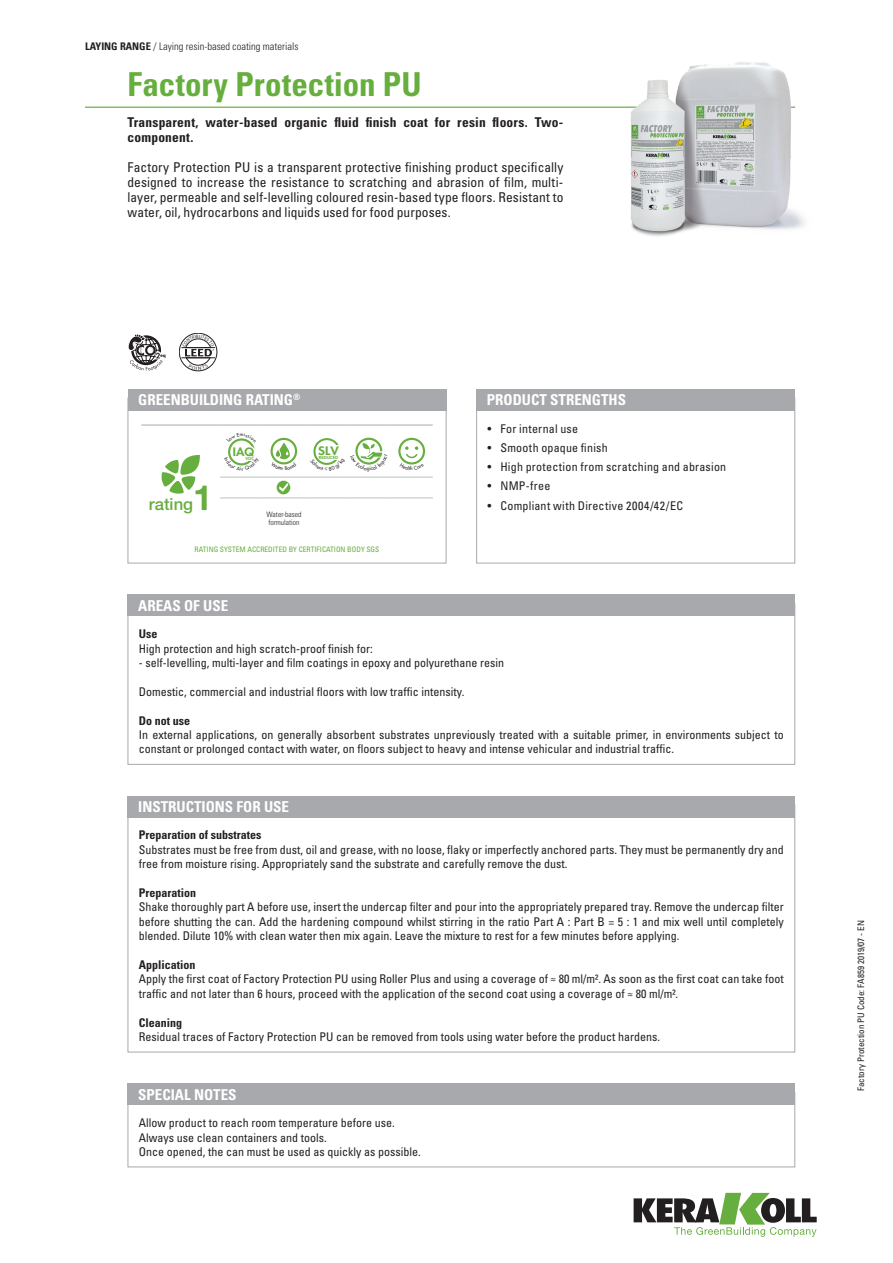
<style>
.page{position:relative;width:893px;height:1263px;background:#fff}
.page>*{position:absolute;margin:0;border:0;box-sizing:border-box;transform-origin:0 0}
.notag_nome_prod_-_2{font:700 condensed 33px "Univers LT Std";letter-spacing:.005em;color:#66ae3d}
.t1{font:500 16.65px "Helvetica Neue LT Std";color:#66ae3d}
.titolo_box{font:700 condensed 15px "Univers LT Std";color:#fff}
.descr_prod_2_-_2011{font:condensed 13.5px/15px "Univers LT Std";letter-spacing:.005em;color:#231f20;text-align:justify}
.descr_prod_1_-_2011o{font:700 condensed 13.5px/15px "Univers LT Std";letter-spacing:.015em;color:#231f20}
.eco_resa{font:condensed 12px/14.4px "Univers LT Std";color:#231f20}
.eco_resa-2{font:condensed 12px "Univers LT Std";letter-spacing:.02em;color:#231f20}
.eco_resa-3{font:700 condensed 12px "Univers LT Std";color:#231f20}
.eco_resa-4{font:condensed 12px "Univers LT Std";letter-spacing:.03em;color:#231f20}
.eco_bold_interno_box{font:700 condensed 12px "Univers LT Std";color:#231f20}
.t2{font:800 11.4px "Futura Std";color:#66ae3d;scale:1.15 1}
.t3{font:800 11.1px "Futura Std";color:#66ae3d;scale:1.11 1}
._2011_titoli_sezioni{font:300 condensed 10.5px "Univers LT Std";color:#231f20}
.notag_eco_codice_sc{font:condensed 9px "Univers LT Std";color:#231f20}
.attestato_sgs{font:condensed 7.5px "Univers LT Std";color:#66ae3d}
.contenuto_rating{font:300 condensed 7.5px/7.5px "Univers LT Std";color:#231f20}
.t4{font:800 3.9px "Futura Std";color:#66ae3d;scale:1.2 1}
.t5{font:800 3.9px "Futura Std";color:#66ae3d;scale:1.11 1}
.s1{font-weight:700}
.s2{font-weight:700;font-size:34.8px}
.s3{font-size:11.4px}
</style>
<div class="page">
<svg style="left:634px;top:1193px;width:183px;height:44px"></svg>
<hr style="left:85px;top:107px;width:710px;height:1px;background:#66ae3d">
<div style="left:476px;top:398px;width:319px;height:165px;border:1px solid #a8a9ad"></div>
<div style="left:476px;top:389px;width:319px;height:21px;background:#a8a9ad"></div>
<div style="left:128px;top:595px;width:667px;height:21px;background:#a8a9ad"></div>
<div style="left:128px;top:796px;width:667px;height:21px;background:#a8a9ad"></div>
<div style="left:128px;top:1092px;width:667px;height:75px;border:1px solid #a8a9ad"></div>
<div style="left:128px;top:1084px;width:667px;height:21px;background:#a8a9ad"></div>
<img style="left:608px;top:62px;width:197px;height:174px">
<div style="left:179px;top:333px;width:38px;height:38px;border:1px solid #231f20;border-radius:50%"></div>
<hr style="left:181px;top:357px;width:34px;height:1px;background:#231f20">
<hr style="left:182px;top:347px;width:33px;height:1px;background:#231f20">
<svg style="left:128px;top:334px;width:37px;height:37px"></svg>
<div style="left:128px;top:398px;width:318px;height:165px;border:1px solid #a8a9ad"></div>
<div style="left:128px;top:389px;width:318px;height:21px;background:#a8a9ad"></div>
<hr style="left:220px;top:477px;width:43px;height:1px;background:#bcbdc0">
<hr style="left:263px;top:477px;width:42px;height:1px;background:#bcbdc0">
<hr style="left:305px;top:477px;width:43px;height:1px;background:#bcbdc0">
<hr style="left:348px;top:477px;width:42px;height:1px;background:#bcbdc0">
<hr style="left:390px;top:477px;width:43px;height:1px;background:#bcbdc0">
<hr style="left:220px;top:498px;width:43px;height:1px;background:#bcbdc0">
<hr style="left:263px;top:498px;width:42px;height:1px;background:#bcbdc0">
<hr style="left:305px;top:498px;width:43px;height:1px;background:#bcbdc0">
<hr style="left:348px;top:498px;width:42px;height:1px;background:#bcbdc0">
<hr style="left:390px;top:498px;width:43px;height:1px;background:#bcbdc0">
<hr style="left:141px;top:425px;width:79px;height:1px;background:#a8a9ad">
<hr style="left:220px;top:425px;width:43px;height:1px;background:#a8a9ad">
<hr style="left:263px;top:425px;width:42px;height:1px;background:#a8a9ad">
<hr style="left:305px;top:425px;width:43px;height:1px;background:#a8a9ad">
<hr style="left:348px;top:425px;width:42px;height:1px;background:#a8a9ad">
<hr style="left:390px;top:425px;width:43px;height:1px;background:#a8a9ad">
<svg style="left:161px;top:455px;width:39px;height:39px"></svg>
<div style="left:271px;top:438px;width:26px;height:26px;border:2px solid #66ae3d;border-radius:50%"></div>
<div style="left:313px;top:438px;width:27px;height:27px;border:2px solid #66ae3d;border-radius:50%"></div>
<div style="left:327px;top:445px;width:14px;height:15px;background:#fff"></div>
<div style="left:355px;top:438px;width:27px;height:27px;border:2px solid #66ae3d;border-radius:50%"></div>
<div style="left:398px;top:438px;width:27px;height:26px;border:2px solid #66ae3d;border-radius:50%"></div>
<svg style="left:277px;top:481px;width:13px;height:13px"></svg>
<svg style="left:279px;top:483px;width:9px;height:9px"></svg>
<svg style="left:182px;top:334px;width:32px;height:36px"></svg>
<svg style="left:228px;top:438px;width:27px;height:28px"></svg>
<svg style="left:271px;top:441px;width:26px;height:24px"></svg>
<svg style="left:316px;top:459px;width:21px;height:6px"></svg>
<svg style="left:355px;top:443px;width:28px;height:22px"></svg>
<svg style="left:400px;top:446px;width:24px;height:19px"></svg>
<p class="_2011_titoli_sezioni" style="left:85px;top:40px;width:215px"><span class="s1">LAYING RANGE</span> / Laying resin-based coating materials</p>
<p class="notag_nome_prod_-_2" style="left:128px;top:64px;width:296px">Factory Protection PU</p>
<p class="descr_prod_1_-_2011o" style="left:128px;top:114px;width:437px">Transparent, water-based organic fluid finish coat for resin floors. Two&shy;component.</p>
<p class="descr_prod_2_-_2011" style="left:128px;top:159px;width:437px">Factory Protection PU is a transparent protective finishing product specifically designed to increase the resistance to scratching and abrasion of film, multi&shy;layer, permeable and self-levelling coloured resin-based type floors. Resistant to water, oil, hydrocarbons and liquids used for food purposes.</p>
<p class="titolo_box" style="left:138px;top:391px;width:164px">GREENBUILDING RATING<sup>®</sup></p>
<p class="t1" style="left:149px;top:494px;width:65px">rating<span class="s2">1</span></p>
<p class="t3" style="left:233px;top:445px;width:21px"><span class="s3">I</span>AQ</p>
<p class="t5" style="left:245px;top:456px;width:9px">VOC</p>
<p class="contenuto_rating" style="left:266px;top:511px;width:36px">Water-based formulation</p>
<p class="t2" style="left:318px;top:444px;width:19px">SLV</p>
<p class="t4" style="left:319px;top:455px;width:18px">REDUCED</p>
<p class="attestato_sgs" style="left:195px;top:545px;width:186px">RATING SYSTEM ACCREDITED BY CERTIFICATION BODY SGS</p>
<p class="titolo_box" style="left:138px;top:596px;width:92px">AREAS OF USE</p>
<p class="titolo_box" style="left:487px;top:391px;width:141px">PRODUCT STRENGTHS</p>
<p class="eco_resa-2" style="left:488px;top:421px;width:92px">• For internal use</p>
<p class="eco_resa-2" style="left:488px;top:440px;width:122px">• Smooth opaque finish</p>
<p class="eco_resa-2" style="left:488px;top:459px;width:240px">• High protection from scratching and abrasion</p>
<p class="eco_resa" style="left:488px;top:479px;width:64px">• NMP-free</p>
<p class="eco_resa-4" style="left:488px;top:498px;width:197px">• Compliant with Directive 2004/42/EC</p>
<p class="eco_bold_interno_box" style="left:139px;top:626px;width:20px">Use</p>
<p class="eco_resa" style="left:139px;top:641px;width:235px">High protection and high scratch-proof finish for:</p>
<p class="eco_resa" style="left:139px;top:655px;width:367px">- self-levelling, multi-layer and film coatings in epoxy and polyurethane resin</p>
<p class="eco_resa" style="left:139px;top:684px;width:327px">Domestic, commercial and industrial floors with low traffic intensity.</p>
<p class="eco_bold_interno_box" style="left:139px;top:713px;width:53px">Do not use</p>
<p class="eco_resa" style="left:139px;top:727px;width:646px">In external applications, on generally absorbent substrates unpreviously treated with a suitable primer, in environments subject to constant or prolonged contact with water, on floors subject to heavy and intense vehicular and industrial traffic.</p>
<p class="titolo_box" style="left:138px;top:797px;width:152px">INSTRUCTIONS FOR USE</p>
<p class="eco_resa-3" style="left:139px;top:828px;width:124px">Preparation of substrates</p>
<p class="eco_resa" style="left:139px;top:842px;width:646px">Substrates must be free from dust, oil and grease, with no loose, flaky or imperfectly anchored parts. They must be permanently dry and free from moisture rising. Appropriately sand the substrate and carefully remove the dust.</p>
<p class="eco_resa-3" style="left:139px;top:885px;width:59px">Preparation</p>
<p class="eco_resa" style="left:139px;top:900px;width:646px;text-align:justify">Shake thoroughly part A before use, insert the undercap filter and pour into the appropriately prepared tray. Remove the undercap filter before shutting the can. Add the hardening compound whilst stirring in the ratio Part A : Part B = 5 : 1 and mix well until completely blended. Dilute 10% with clean water then mix again. Leave the mixture to rest for a few minutes before applying.</p>
<p class="eco_resa-3" style="left:139px;top:957px;width:58px">Application</p>
<p class="eco_resa" style="left:139px;top:972px;width:646px">Apply the first coat of Factory Protection PU using Roller Plus and using a coverage of ≈ 80 ml/m². As soon as the first coat can take foot traffic and not later than 6 hours, proceed with the application of the second coat using a coverage of ≈ 80 ml/m².</p>
<p class="eco_resa-3" style="left:139px;top:1015px;width:45px">Cleaning</p>
<p class="eco_resa" style="left:139px;top:1029px;width:523px">Residual traces of Factory Protection PU can be removed from tools using water before the product hardens.</p>
<p class="titolo_box" style="left:138px;top:1085px;width:100px">SPECIAL NOTES</p>
<p class="eco_resa" style="left:139px;top:1115px;width:257px">Allow product to reach room temperature before use.</p>
<p class="eco_resa" style="left:139px;top:1130px;width:189px">Always use clean containers and tools.</p>
<p class="eco_resa" style="left:139px;top:1144px;width:283px">Once opened, the can must be used as quickly as possible.</p>
<p class="notag_eco_codice_sc" style="left:855px;top:1091px;width:172px;rotate:-90deg">Factory Protection PU Code: FA859 2019/07 - EN</p>
</div>
